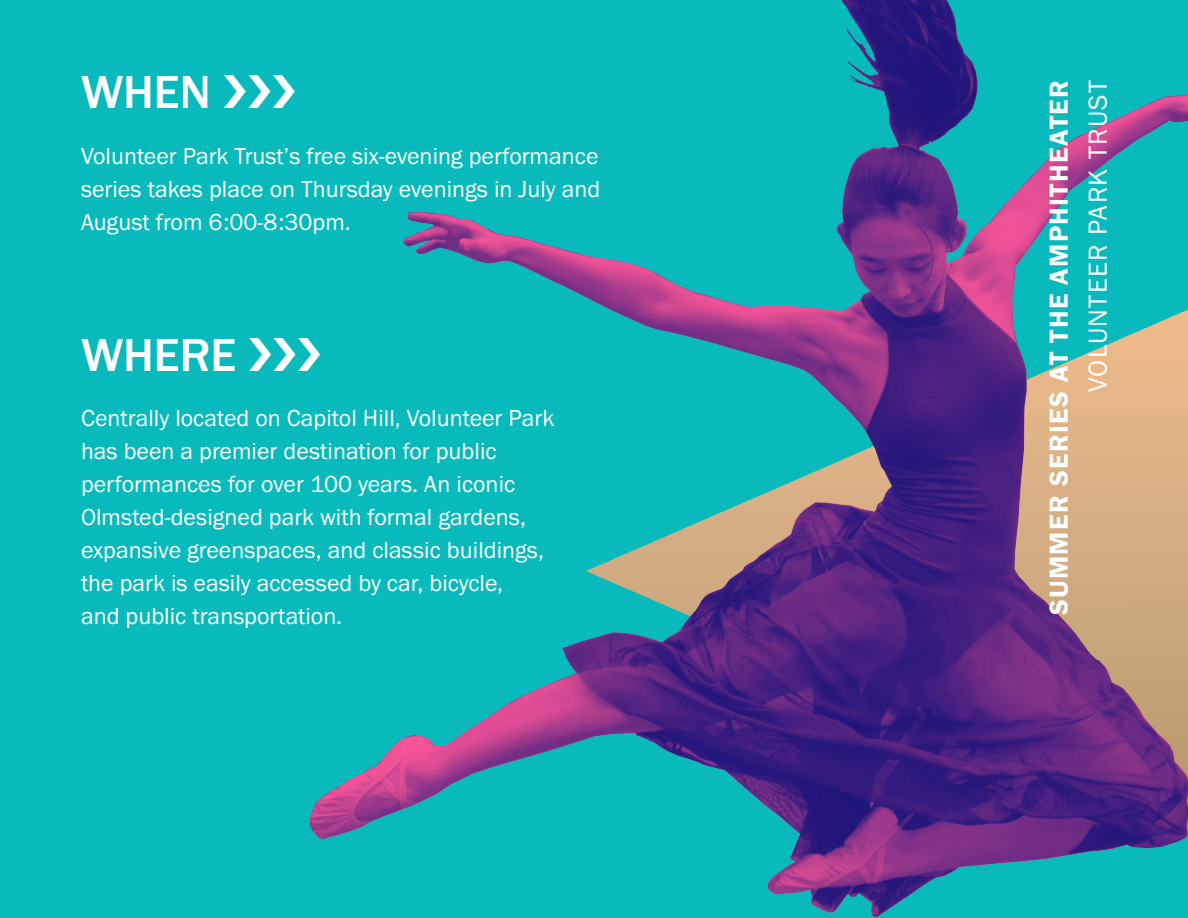
<style>
.page{position:relative;width:1188px;height:918px;background:#08babb}
.page>*{position:absolute;margin:0;border:0;box-sizing:border-box;transform-origin:0 0}
.WHO{font:500 48px "Franklin Gothic URW";color:#fff}
.t1{font:27px "Franklin Gothic URW Dem";letter-spacing:.05em;color:#fff}
.t2{font:27px "Franklin Gothic URW Boo";letter-spacing:.045em;color:#fff}
.Copy{font:24px/33px "Franklin Gothic URW Boo";color:#fff;text-align:justify}
</style>
<div class="page">
<img style="left:309px;top:0;width:879px;height:918px">
<svg style="left:309px;top:337px;width:11px;height:34px"></svg>
<p class="WHO" style="left:81px;top:63px;width:131px">WHEN</p>
<p class="Copy" style="left:81px;top:139px;width:521px">Volunteer Park Trust’s free six-evening performance series takes place on Thursday evenings in July and August from 6:00-8:30pm.</p>
<p class="WHO" style="left:81px;top:325px;width:157px">WHERE</p>
<p class="Copy" style="left:81px;top:401px;width:475px;text-align:left">Centrally located on Capitol Hill, Volunteer Park has been a premier destination for public performances for over 100 years. An iconic Olmsted-designed park with formal gardens, expansive greenspaces, and classic buildings, the park is easily accessed by car, bicycle,<br>and public transportation.</p>
<p class="t1" style="left:1042px;top:615px;width:536px;rotate:-90deg">SUMMER SERIES AT THE AMPHITHEATER</p>
<p class="t2" style="left:1081px;top:392px;width:313px;rotate:-90deg">VOLUNTEER PARK TRUST</p>
</div>
